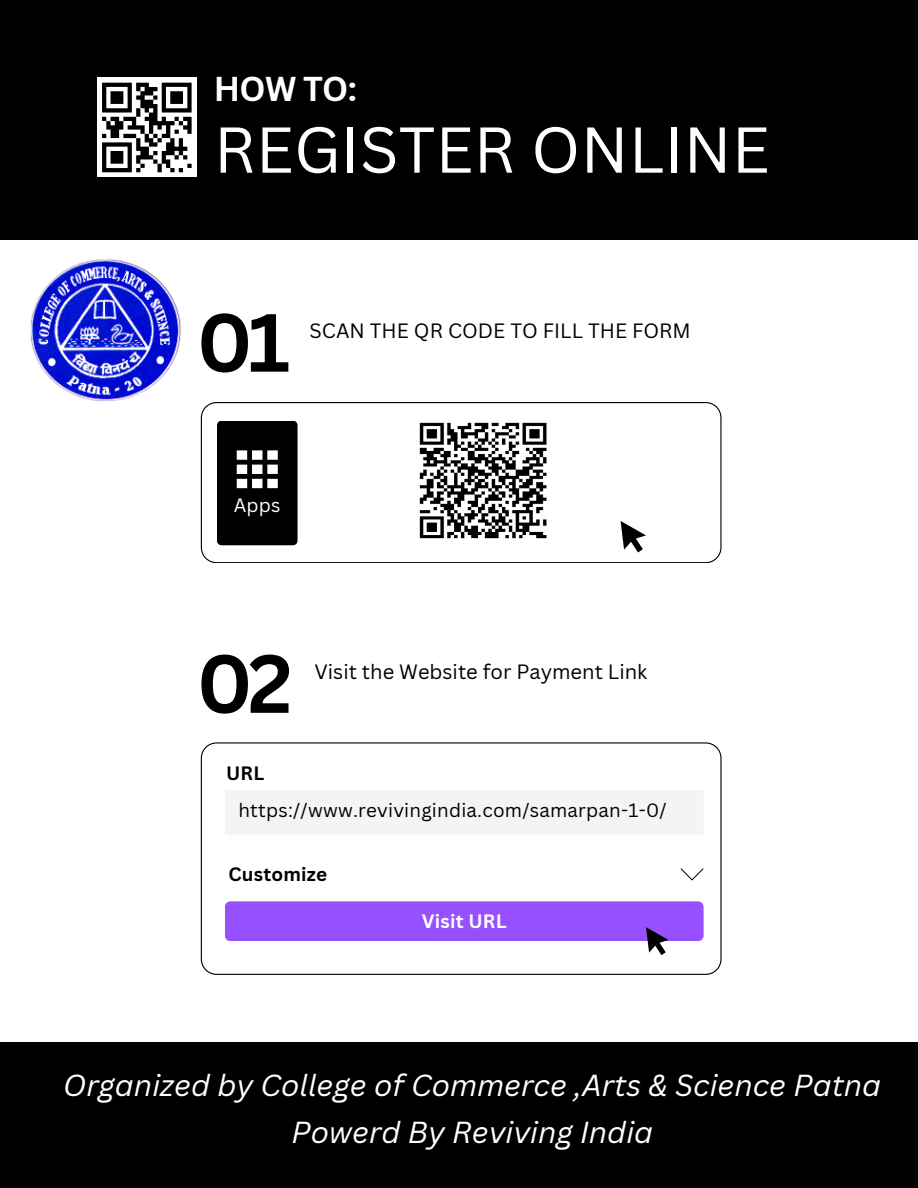
<style>
.page{position:relative;width:918px;height:1188px;background:#fff}
.page>*{position:absolute;margin:0;border:0;box-sizing:border-box;transform-origin:0 0}
.t1{font:700 80.55px "Canva Sans";color:#000001}
.t2{font:700 80.4px "Canva Sans";color:#000001}
.t3{font:63.3px "Canva Sans";color:#fff}
.t4{font:700 33.6px "Canva Sans";color:#fff}
.t5{font:italic 29.55px/46.8px "Canva Sans";color:#fff;text-align:center}
.t6{font:20.1px "Canva Sans";color:#000001}
.t7{font:700 18.9px "Canva Sans";letter-spacing:.01em;color:#000001}
.t8{font:700 18.9px "Canva Sans";letter-spacing:.01em;color:#fff}
.t9{font:18.9px "Canva Sans";color:#fff}
.t10{font:18.75px "Canva Sans";letter-spacing:.01em;color:#000001}
</style>
<div class="page">
<div style="left:0;top:0;width:918px;height:240px;background:#000001"></div>
<div style="left:0;top:1042px;width:918px;height:146px;background:#000001"></div>
<div style="left:97px;top:78px;width:99px;height:99px;background:#fff"></div>
<svg style="left:102px;top:83px;width:90px;height:89px"></svg>
<svg style="left:201px;top:402px;width:521px;height:161px"></svg>
<div style="left:217px;top:421px;width:81px;height:124px;background:#000001;border-radius:4px"></div>
<div style="left:326px;top:447px;width:74px;height:71px;background:#fff"></div>
<svg style="left:201px;top:742px;width:521px;height:233px"></svg>
<div style="left:225px;top:901px;width:479px;height:40px;background:#974fff;border-radius:6px"></div>
<div style="left:225px;top:790px;width:479px;height:45px;background:#f3f4f3"></div>
<svg style="left:681px;top:868px;width:22px;height:13px"></svg>
<svg style="left:621px;top:521px;width:25px;height:31px"></svg>
<svg style="left:646px;top:927px;width:22px;height:28px"></svg>
<svg style="left:237px;top:450px;width:41px;height:38px"></svg>
<img style="left:30px;top:259px;width:151px;height:143px">
<img style="left:412px;top:415px;width:148px;height:135px">
<h4 class="t4" style="left:214px;top:65px;width:145px">HOW TO:</h4>
<p class="t3" style="left:214px;top:105px;width:557px">REGISTER ONLINE</p>
<p class="t1" style="left:197px;top:286px;width:95px">01</p>
<h5 class="t6" style="left:310px;top:316px;width:383px">SCAN THE QR CODE TO FILL THE FORM</h5>
<h6 class="t9" style="left:234px;top:492px;width:48px">Apps</h6>
<p class="t2" style="left:197px;top:627px;width:98px">02</p>
<p class="t6" style="left:315px;top:658px;width:334px">Visit the Website for Payment Link</p>
<p class="t7" style="left:226px;top:760px;width:40px">URL</p>
<p class="t10" style="left:238px;top:797px;width:430px">https://www.revivingindia.com/samarpan-1-0/</p>
<p class="t7" style="left:228px;top:861px;width:100px">Customize</p>
<p class="t8" style="left:422px;top:907px;width:86px">Visit URL</p>
<p class="t5" style="left:63px;top:1061px;width:820px">Organized by College of Commerce ,Arts &amp; Science Patna<br>Powerd By Reviving India</p>
</div>
